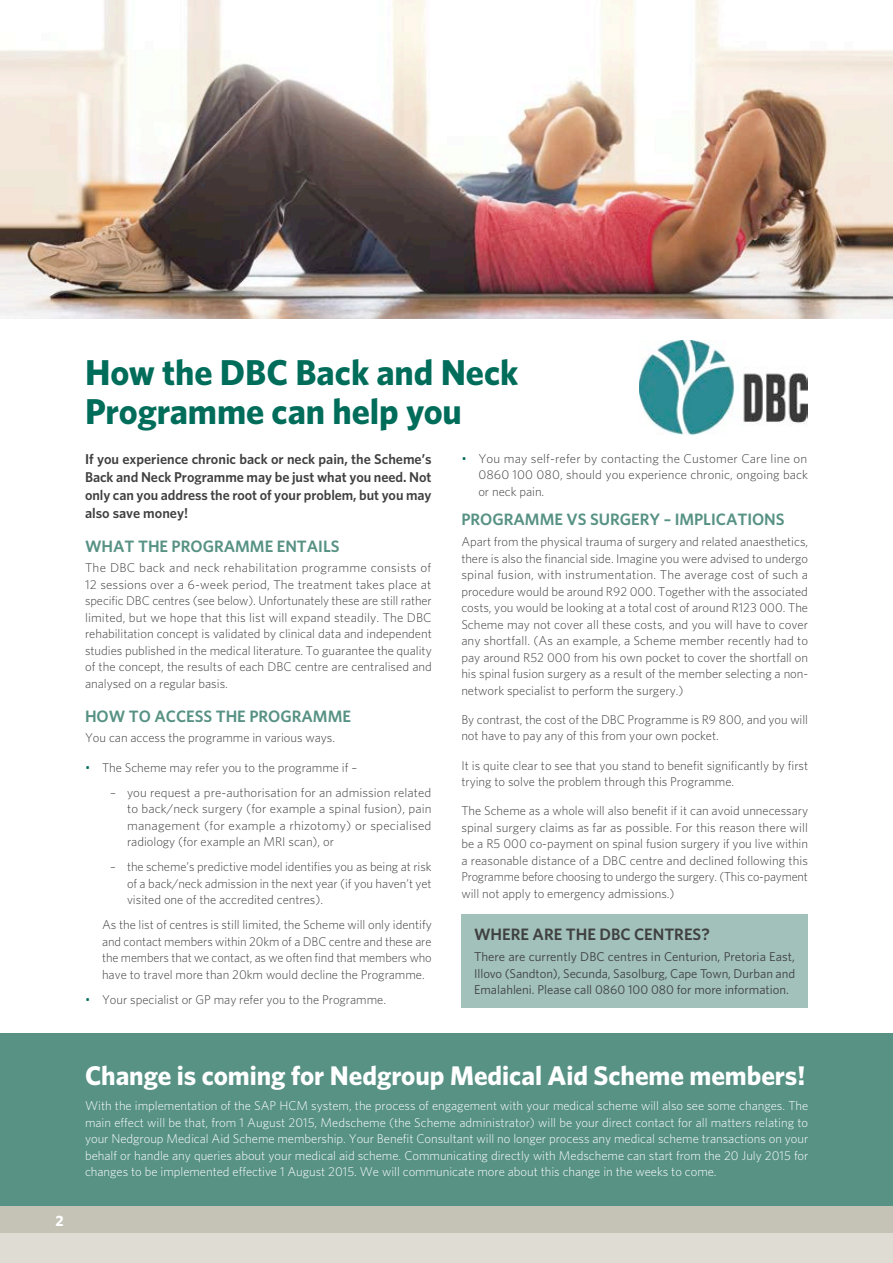
<style>
.page{position:relative;width:893px;height:1263px;background:#fff}
.page>*{position:absolute;margin:0;border:0;box-sizing:border-box;transform-origin:0 0}
.t1{font:700 36px/39px "Whitney";color:#006c5a}
.t2{font:700 27px "Whitney";color:#fff}
.t3{font:600 16.5px "Whitney";color:#579284}
.t4{font:600 16.5px "Whitney";color:#404041}
.t5{font:700 15px "Whitney";color:#fff}
.t6{font:600 14.25px/18px "Whitney";letter-spacing:-.005em;color:#404041;text-align:justify}
.t7{font:300 12.75px/16.5px "Whitney";color:#404041;text-align:justify}
.t8{font:300 12.75px/16.5px "Whitney";color:#fff;text-align:justify}
.t9{font:12.75px/16.5px "Whitney";color:#404041;text-align:justify}
.s1{color:#006c5a}
</style>
<div class="page">
<div style="left:0;top:1033px;width:893px;height:180px;background:#579284"></div>
<img style="left:0;top:0;width:893px;height:319px">
<div style="left:0;top:1206px;width:893px;height:30px;background:#c5c3b5"></div>
<div style="left:0;top:1234px;width:893px;height:29px;background:#dfdcd4"></div>
<div style="left:461px;top:914px;width:347px;height:94px;background:#a1c1ba"></div>
<img style="left:639px;top:340px;width:169px;height:96px">
<h1 class="t1" style="left:85px;top:352px;width:435px">How the DBC Back and Neck<br>Programme can help you</h1>
<p class="t6" style="left:85px;top:450px;width:348px">If you experience chronic back or neck pain, the Scheme’s Back and Neck Programme may be just what you need. Not only can you address the root of your problem, but you may also save money!</p>
<p class="t3" style="left:85px;top:535px;width:164px">What the Programme</p>
<p class="t3" style="left:277px;top:535px;width:50px">entails</p>
<p class="t7" style="left:85px;top:559px;width:348px">The DBC back and neck rehabilitation programme consists of 12 sessions over a 6-week period, The treatment takes place at specific DBC centres (see below). Unfortunately these are still rather limited, but we hope that this list will expand steadily. The DBC rehabilitation concept is validated by clinical data and independent studies published in the medical literature. To guarantee the quality of the concept, the results of each DBC centre are centralised and analysed on a regular basis.</p>
<p class="t3" style="left:85px;top:705px;width:14px">How</p>
<p class="t3" style="left:129px;top:705px;width:67px">to access</p>
<p class="t3" style="left:216px;top:705px;width:111px">the Programme</p>
<p class="t7" style="left:85px;top:729px;width:252px">You can access the programme in various ways.</p>
<p class="t7" style="left:85px;top:759px;width:274px"><span class="s1">•</span> The Scheme may refer you to the programme if –</p>
<p class="t7" style="left:127px;top:784px;width:306px;text-indent:-17px">– you request a pre-authorisation for an admission related to back/neck surgery (for example a spinal fusion), pain management (for example a rhizotomy) or specialised radiology (for example an MRI scan), or</p>
<p class="t7" style="left:127px;top:858px;width:306px;text-indent:-17px">– the scheme’s predictive model identifies you as being at risk of a back/neck admission in the next year (if you haven’t yet visited one of the accredited centres).</p>
<p class="t7" style="left:102px;top:916px;width:331px">As the list of centres is still limited, the Scheme will only identify and contact members within 20km of a DBC centre and these are the members that we contact, as we often find that members who have to travel more than 20km would decline the Programme.</p>
<p class="t7" style="left:85px;top:991px;width:302px"><span class="s1">•</span> Your specialist or GP may refer you to the Programme.</p>
<p class="t7" style="left:478px;top:450px;width:331px;text-indent:-17px"><span class="s1">•</span> You may self-refer by contacting the Customer Care line on 0860 100 080, should you experience chronic, ongoing back or neck pain.</p>
<p class="t3" style="left:461px;top:508px;width:77px">Programme</p>
<p class="t3" style="left:566px;top:508px;width:117px">vs surgery – impli</p>
<p class="t3" style="left:716px;top:508px;width:32px">cations</p>
<p class="t7" style="left:461px;top:533px;width:348px">Apart from the physical trauma of surgery and related anaesthetics, there is also the financial side. Imagine you were advised to undergo spinal fusion, with instrumentation. The average cost of such a procedure would be around R92 000. Together with the associated costs, you would be looking at a total cost of around R123 000. The Scheme may not cover all these costs, and you will have to cover any shortfall. (As an example, a Scheme member recently had to pay around R52 000 from his own pocket to cover the shortfall on his spinal fusion surgery as a result of the member selecting a non&shy;network specialist to perform the surgery.)</p>
<p class="t7" style="left:461px;top:711px;width:348px">By contrast, the cost of the DBC Programme is R9 800, and you will not have to pay any of this from your own pocket.</p>
<p class="t7" style="left:461px;top:756px;width:348px">It is quite clear to see that you stand to benefit significantly by first trying to solve the problem through this Programme.</p>
<p class="t7" style="left:461px;top:802px;width:348px">The Scheme as a whole will also benefit if it can avoid unnecessary spinal surgery claims as far as possible. For this reason there will be a R5 000 co-payment on spinal fusion surgery if you live within a reasonable distance of a DBC centre and declined following this Programme before choosing to undergo the surgery. (This co-payment will not apply to emergency admissions.)</p>
<p class="t4" style="left:474px;top:923px;width:38px">Where</p>
<p class="t4" style="left:533px;top:923px;width:122px">are the DBC centres</p>
<p class="t4" style="left:701px;top:923px;width:10px">?</p>
<p class="t9" style="left:474px;top:948px;width:322px">There are currently DBC centres in Centurion, Pretoria East, Illovo (Sandton), Secunda, Sasolburg, Cape Town, Durban and Emalahleni. Please call 0860 100 080 for more information.</p>
<p class="t5" style="left:55px;top:1211px;width:10px">2</p>
<h2 class="t2" style="left:85px;top:1057px;width:722px">Change is coming for Nedgroup Medical Aid Scheme members!</h2>
<p class="t8" style="left:85px;top:1097px;width:725px">With the implementation of the SAP HCM system, the process of engagement with your medical scheme will also see some changes. The main effect will be that, from 1 August 2015, Medscheme (the Scheme administrator) will be your direct contact for all matters relating to your Nedgroup Medical Aid Scheme membership. Your Benefit Consultant will no longer process any medical scheme transactions on your behalf or handle any queries about your medical aid scheme. Communicating directly with Medscheme can start from the 20 July 2015 for changes to be implemented effective 1 August 2015. We will communicate more about this change in the weeks to come.</p>
</div>
